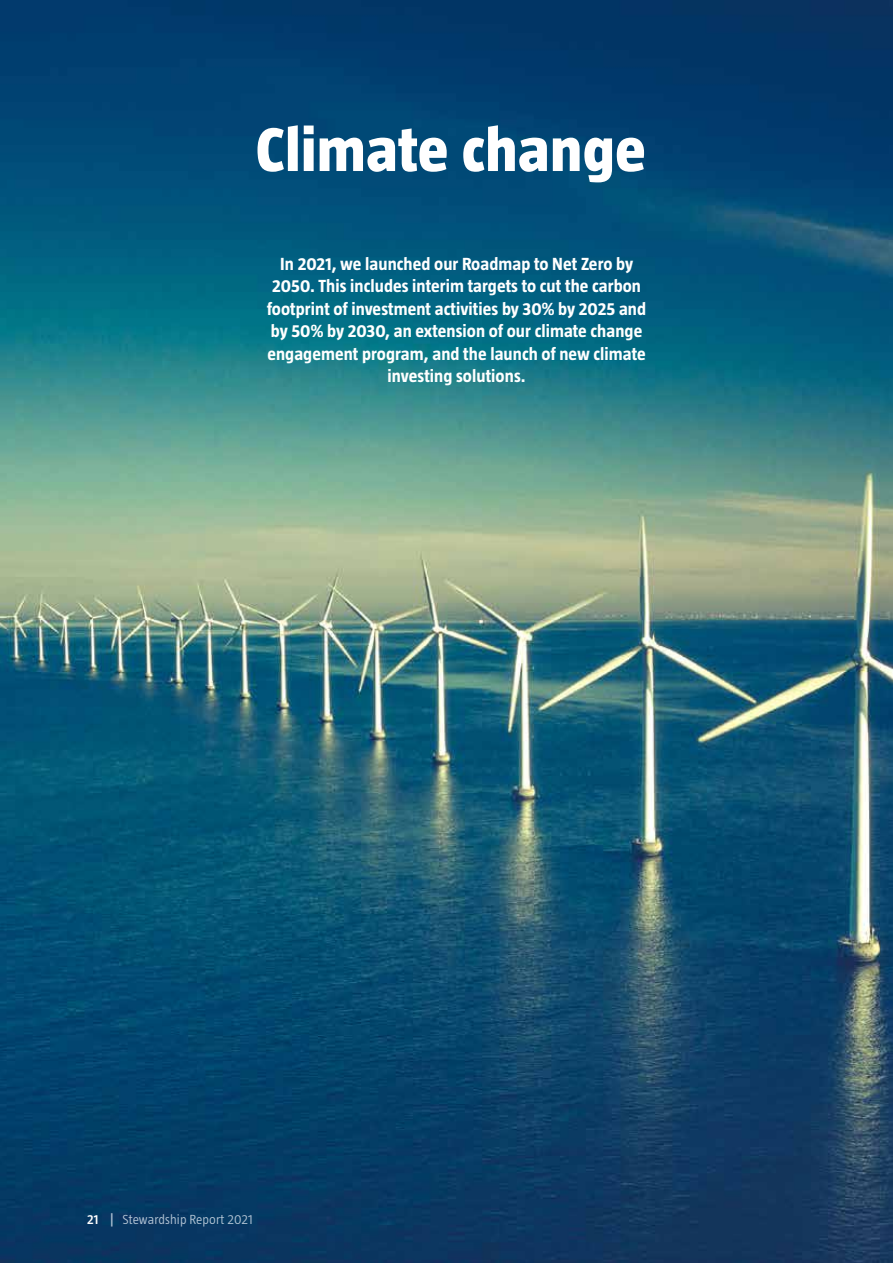
<style>
.page{position:relative;width:893px;height:1263px;background:#fff}
.page>*{position:absolute;margin:0;border:0;box-sizing:border-box;transform-origin:0 0}
.t1{font:800 63px "Taz";letter-spacing:.01em;color:#fff}
.t2{font:700 18px/22.5px "Taz";letter-spacing:.005em;color:#fff;text-align:center}
.t3{font:300 13.5px "Taz";letter-spacing:.01em;color:#b5c6d6}
.s1{font-weight:600;color:#fff}
.s2{font-weight:600}
</style>
<div class="page">
<img style="left:0;top:0;width:893px;height:1263px">
<h1 class="t1" style="left:256px;top:114px;width:392px">Climate change</h1>
<p class="t2" style="left:267px;top:252px;width:381px">In 2021, we launched our Roadmap to Net Zero by 2050. This includes interim targets to cut the carbon footprint of investment activities by 30% by 2025 and by 50% by 2030, an extension of our climate change engagement program, and the launch of new climate investing solutions.</p>
<p class="t3" style="left:87px;top:1212px;width:167px"><span class="s1">21</span> <span class="s2">|</span> Stewardship Report 2021</p>
</div>
